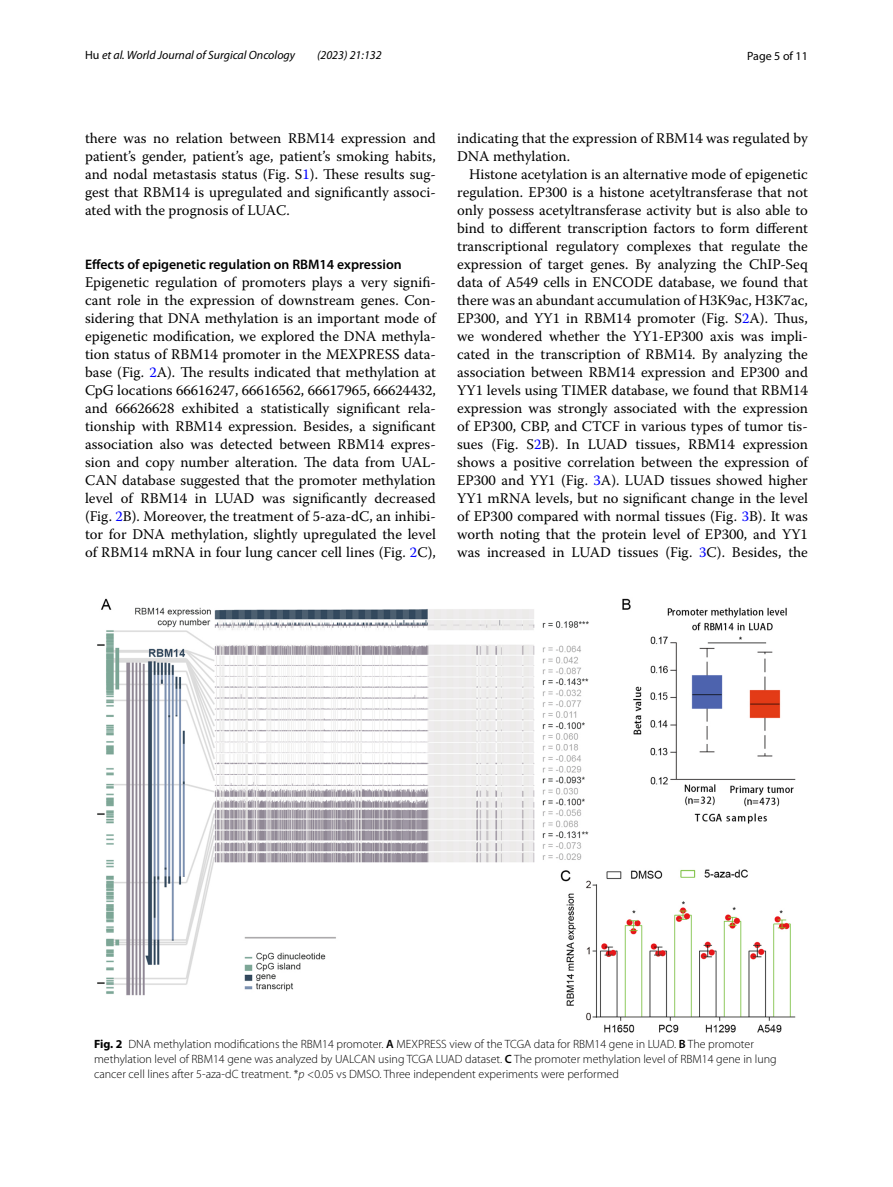
<style>
.page{position:relative;width:893px;height:1187px;background:#fff}
.page>*{position:absolute;margin:0;border:0;box-sizing:border-box;transform-origin:0 0}
.t1{font:14.7px/18px "Warnock Pro";color:#000;text-align:justify}
.t2{font:600 13.8px "Myriad Pro";color:#000}
.t3{font:300 12px/15px "Myriad Pro";color:#000}
.t4{font:italic 12px "Myriad Pro";color:#000}
.t5{font:12px "Myriad Pro";color:#000}
.s1{font-style:normal}
.s2{color:#00f}
.s3{font-weight:700}
.s4{font-weight:600}
.s5{font-style:italic}
</style>
<div class="page">
<img style="left:97px;top:598px;width:699px;height:434px">
<p class="t4" style="left:85px;top:48px;width:212px"><span class="s1">Hu</span> et al. World Journal of Surgical Oncology</p>
<p class="t4" style="left:317px;top:48px;width:66px">(2023) 21:132</p>
<p class="t5" style="left:747px;top:48px;width:62px">Page 5 of 11</p>
<p class="t1" style="left:85px;top:128px;width:352px">there was no relation between RBM14 expression and patient’s gender, patient’s age, patient’s smoking habits, and nodal metastasis status (Fig. S<span class="s2">1</span>). These results sug&shy;gest that RBM14 is upregulated and significantly associ&shy;ated with the prognosis of LUAC.</p>
<p class="t2" style="left:85px;top:255px;width:318px">Effects of epigenetic regulation on RBM14 expression</p>
<p class="t1" style="left:85px;top:272px;width:352px">Epigenetic regulation of promoters plays a very signifi&shy;cant role in the expression of downstream genes. Con&shy;sidering that DNA methylation is an important mode of epigenetic modification, we explored the DNA methyla&shy;tion status of RBM14 promoter in the MEXPRESS data&shy;base (Fig. <span class="s2">2</span>A). The results indicated that methylation at CpG locations 66616247, 66616562, 66617965, 66624432, and 66626628 exhibited a statistically significant rela&shy;tionship with RBM14 expression. Besides, a significant association also was detected between RBM14 expres&shy;sion and copy number alteration. The data from UAL-CAN database suggested that the promoter methylation level of RBM14 in LUAD was significantly decreased (Fig. <span class="s2">2</span>B). Moreover, the treatment of 5-aza-dC, an inhibi&shy;tor for DNA methylation, slightly upregulated the level of RBM14 mRNA in four lung cancer cell lines (Fig. <span class="s2">2</span>C),</p>
<p class="t1" style="left:457px;top:128px;width:352px">indicating that the expression of RBM14 was regulated by<br>DNA methylation.</p>
<p class="t1" style="left:457px;top:164px;width:352px;text-indent:12px">Histone acetylation is an alternative mode of epigenetic regulation. EP300 is a histone acetyltransferase that not only possess acetyltransferase activity but is also able to bind to different transcription factors to form different transcriptional regulatory complexes that regulate the expression of target genes. By analyzing the ChIP-Seq data of A549 cells in ENCODE database, we found that there was an abundant accumulation of H3K9ac, H3K7ac, EP300, and YY1 in RBM14 promoter (Fig. S<span class="s2">2</span>A). Thus, we wondered whether the YY1-EP300 axis was impli&shy;cated in the transcription of RBM14. By analyzing the association between RBM14 expression and EP300 and YY1 levels using TIMER database, we found that RBM14 expression was strongly associated with the expression of EP300, CBP, and CTCF in various types of tumor tis&shy;sues (Fig. S<span class="s2">2</span>B). In LUAD tissues, RBM14 expression shows a positive correlation between the expression of EP300 and YY1 (Fig. <span class="s2">3</span>A). LUAD tissues showed higher YY1 mRNA levels, but no significant change in the level of EP300 compared with normal tissues (Fig. <span class="s2">3</span>B). It was worth noting that the protein level of EP300, and YY1 was increased in LUAD tissues (Fig. <span class="s2">3</span>C). Besides, the</p>
<p class="t3" style="left:94px;top:1036px;width:684px"><span class="s3">Fig. 2</span> DNA methylation modifications the RBM14 promoter. <span class="s4">A</span> MEXPRESS view of the TCGA data for RBM14 gene in LUAD. <span class="s4">B</span> The promoter methylation level of RBM14 gene was analyzed by UALCAN using TCGA LUAD dataset. <span class="s4">C</span> The promoter methylation level of RBM14 gene in lung cancer cell lines after 5-aza-dC treatment. *<span class="s5">p</span> &lt;0.05 vs DMSO. Three independent experiments were performed</p>
</div>
